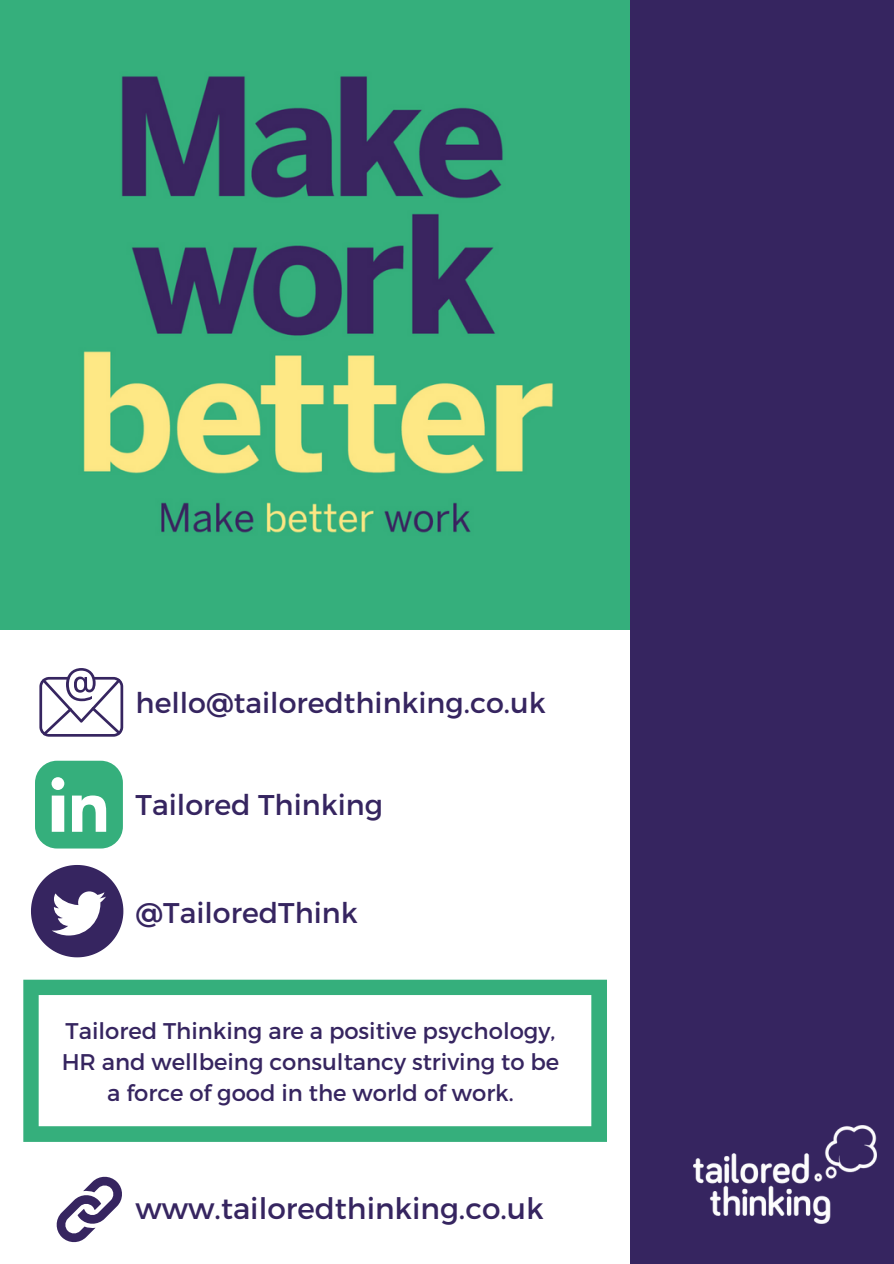
<style>
.page{position:relative;width:894px;height:1264px;background:#fff}
.page>*{position:absolute;margin:0;border:0;box-sizing:border-box;transform-origin:0 0}
.t1{font:29.55px "Montserrat";color:#362560}
.t2{font:28.5px "Montserrat";color:#362560}
.t3{font:22.65px/31.3px "Montserrat";color:#362560;text-align:center}
</style>
<div class="page">
<div style="left:630px;top:0;width:263px;height:1263px;background:#362560"></div>
<img style="left:693px;top:1125px;width:183px;height:98px">
<img style="left:0;top:0;width:629px;height:629px">
<svg style="left:39px;top:668px;width:84px;height:68px"></svg>
<svg style="left:35px;top:760px;width:88px;height:88px"></svg>
<svg style="left:31px;top:865px;width:92px;height:92px"></svg>
<svg style="left:56px;top:1176px;width:66px;height:67px"></svg>
<svg style="left:23px;top:979px;width:583px;height:162px"></svg>
<p class="t2" style="left:136px;top:684px;width:411px">hello@tailoredthinking.co.uk</p>
<p class="t2" style="left:135px;top:786px;width:249px">Tailored Thinking</p>
<p class="t2" style="left:135px;top:893px;width:223px">@TailoredThink</p>
<p class="t3" style="left:62px;top:1013px;width:499px">Tailored Thinking are a positive psychology,<br>HR and wellbeing consultancy striving to be a force of good in the world of work.</p>
<p class="t1" style="left:135px;top:1188px;width:409px">www.tailoredthinking.co.uk</p>
</div>
